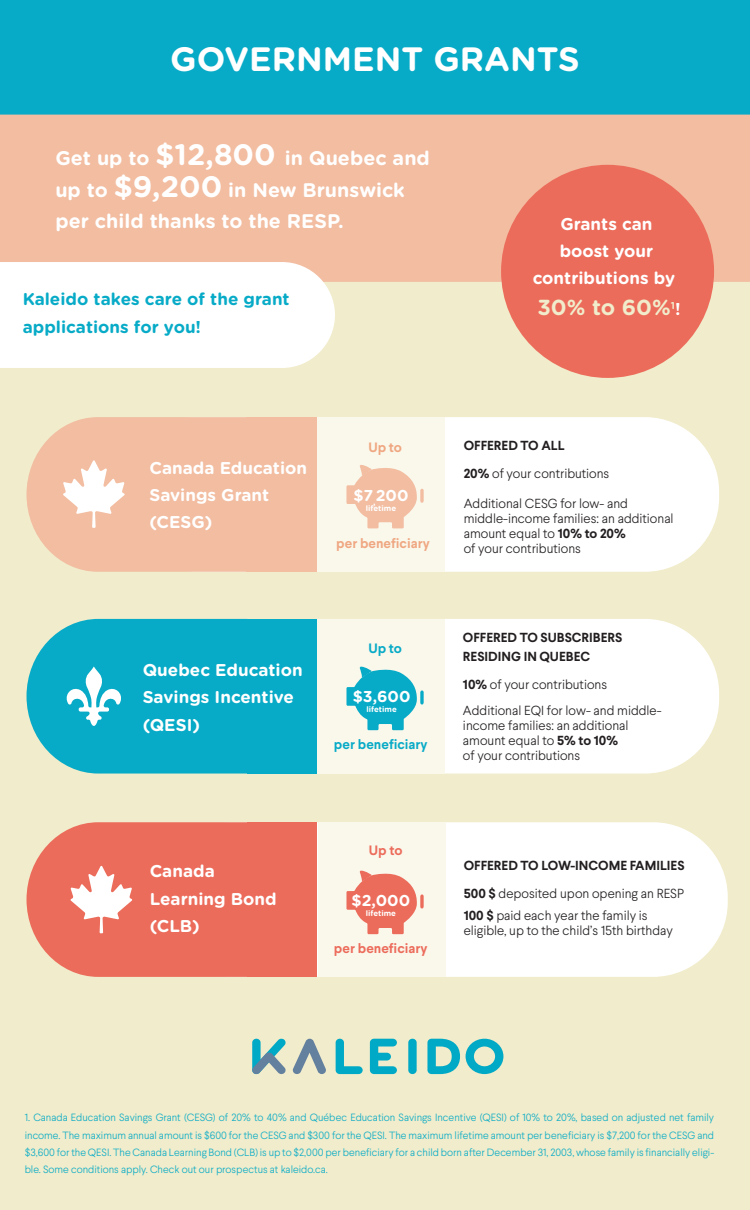
<style>
.page{position:relative;width:750px;height:1210px;background:#fff}
.page>*{position:absolute;margin:0;border:0;box-sizing:border-box;transform-origin:0 0}
.t1{font:700 33.75px "Gotham Rounded";color:#fff}
.t2{font:700 21.75px "Gotham Rounded";color:#f1eccb}
.t3{font:700 19.73px/31.5px "Gotham Rounded";color:#fff}
.t4{font:700 17.02px/27.3px "Gotham Rounded";color:#fff}
.t5{font:700 17.02px/27.3px "Gotham Rounded";color:#08abc7}
.t6{font:700 15.75px "Gotham Rounded";color:#fff}
.t7{font:700 13.58px "Larsseit";color:#efa781}
.t8{font:700 13.58px "Larsseit";color:#08abc7}
.t9{font:700 13.58px "Larsseit";color:#ec6c5b}
.t10{font:300 13.12px/15px "Larsseit";color:#231f20}
.t11{font:700 13.12px/18px "Larsseit";color:#231f20}
.t12{font:300 10.5px/17.2px "Larsseit";color:#08abc7;text-align:justify}
.t13{font:700 7.88px "Gotham Rounded";color:#fff}
.s1{font-size:29.55px}
.s2{font-size:17.02px;color:#fff}
.s3{font-weight:700}
.s4{font-weight:300}
</style>
<div class="page">
<div style="left:0;top:86px;width:750px;height:1123px;background:#f1eccb"></div>
<div style="left:445px;top:619px;width:274px;height:154px;background:#fff"></div>
<div style="left:122px;top:417px;width:597px;height:154px;background:#fff;border-radius:74px"></div>
<div style="left:158px;top:822px;width:570px;height:154px;background:#fff;border-radius:75px"></div>
<div style="left:0;top:0;width:750px;height:167px;background:#08abc7"></div>
<div style="left:0;top:115px;width:750px;height:167px;background:#f2bda1"></div>
<div style="left:501px;top:165px;width:213px;height:213px;background:#ec6c5b;border-radius:50%"></div>
<div style="left:0;top:262px;width:335px;height:106px;background:#fff"></div>
<svg style="left:27px;top:619px;width:220px;height:154px;background:#21b2c9"></svg>
<svg style="left:27px;top:417px;width:219px;height:154px;background:#f2c3a9"></svg>
<svg style="left:27px;top:822px;width:220px;height:154px;background:#ed7d6c"></svg>
<div style="left:246px;top:417px;width:71px;height:154px;background:#f2bda1"></div>
<div style="left:247px;top:619px;width:70px;height:154px;background:#08abc7"></div>
<div style="left:247px;top:822px;width:70px;height:154px;background:#ec6c5b"></div>
<div style="left:317px;top:417px;width:128px;height:154px;background:#faf7eb"></div>
<svg style="left:346px;top:465px;width:71px;height:63px"></svg>
<svg style="left:420px;top:490px;width:4px;height:11px"></svg>
<div style="left:317px;top:619px;width:128px;height:154px;background:#faf7eb"></div>
<div style="left:318px;top:822px;width:128px;height:154px;background:#faf7eb"></div>
<svg style="left:346px;top:666px;width:71px;height:64px"></svg>
<svg style="left:420px;top:692px;width:4px;height:10px"></svg>
<svg style="left:346px;top:870px;width:71px;height:64px"></svg>
<svg style="left:420px;top:896px;width:4px;height:10px"></svg>
<svg style="left:427px;top:1038px;width:33px;height:35px"></svg>
<svg style="left:292px;top:1038px;width:34px;height:36px"></svg>
<div style="left:408px;top:1038px;width:9px;height:35px;background:#00a9c6;border-radius:4px"></div>
<svg style="left:370px;top:1038px;width:27px;height:35px"></svg>
<svg style="left:252px;top:1038px;width:34px;height:36px"></svg>
<svg style="left:466px;top:1038px;width:37px;height:35px"></svg>
<svg style="left:336px;top:1038px;width:27px;height:35px"></svg>
<h1 class="t1" style="left:170px;top:35px;width:411px">GOVERNMENT GRANTS</h1>
<h3 class="t3" style="left:55px;top:141px;width:376px">Get up to <span class="s1">$12,800</span> in Quebec and up to <span class="s1">$9,200</span> in New Brunswick per child thanks to the RESP.</h3>
<h3 class="t5" style="left:23px;top:285px;width:269px">Kaleido takes care of the grant applications for you!</h3>
<h3 class="t4" style="left:533px;top:209px;width:144px;text-align:center">Grants can boost your contributions by</h3>
<h2 class="t2" style="left:537px;top:291px;width:145px">30% to 60%<sup>1</sup><span class="s2">!</span></h2>
<h3 class="t4" style="left:149px;top:453px;width:159px">Canada Education<br>Savings Grant (CESG)</h3>
<p class="t7" style="left:368px;top:438px;width:35px">Up to</p>
<h3 class="t6" style="left:354px;top:483px;width:57px">$7<sub>,</sub>200</h3>
<p class="t13" style="left:366px;top:502px;width:32px">lifetime</p>
<p class="t7" style="left:336px;top:534px;width:95px">per beneficiary</p>
<h3 class="t4" style="left:143px;top:655px;width:161px">Quebec Education<br>Savings Incentive (QESI)</h3>
<p class="t8" style="left:368px;top:640px;width:35px">Up to</p>
<h3 class="t6" style="left:353px;top:684px;width:59px">$3,600</h3>
<p class="t13" style="left:366px;top:703px;width:32px">lifetime</p>
<p class="t8" style="left:334px;top:735px;width:95px">per beneficiary</p>
<h3 class="t4" style="left:150px;top:856px;width:129px">Canada<br>Learning Bond (CLB)</h3>
<p class="t9" style="left:369px;top:841px;width:35px">Up to</p>
<h3 class="t6" style="left:352px;top:888px;width:60px">$2,000</h3>
<p class="t13" style="left:366px;top:907px;width:32px">lifetime</p>
<p class="t9" style="left:334px;top:939px;width:95px">per beneficiary</p>
<p class="t10" style="left:464px;top:431px;width:147px;line-height:28.5px"><span class="s3">OFFERED TO ALL<br>20%</span> of your contributions</p>
<p class="t10" style="left:464px;top:496px;width:211px">Additional CESG for low- and middle-income families: an additional amount equal to <span class="s3">10% to 20%<br></span>of your contributions</p>
<p class="t11" style="left:463px;top:629px;width:161px">OFFERED TO SUBSCRIBERS<br>RESIDING IN QUEBEC</p>
<p class="t10" style="left:463px;top:671px;width:200px;line-height:25.5px"><span class="s3">10%</span> of your contributions<br>Additional EQI for low- and middle-</p>
<p class="t10" style="left:463px;top:717px;width:167px">income families: an additional amount equal to <span class="s3">5% to 10% </span>of your contributions</p>
<p class="t11" style="left:464px;top:851px;width:222px;line-height:28.5px">OFFERED TO LOW-INCOME FAMILIES<br>500 $ <span class="s4">deposited upon opening an RESP</span></p>
<p class="t10" style="left:464px;top:907px;width:211px"><span class="s3">100 $</span> paid each year the family is eligible, up to the child’s 15th birthday</p>
<p class="t12" style="left:25px;top:1108px;width:691px">1. Canada Education Savings Grant (CESG) of 20% to 40% and Québec Education Savings Incentive (QESI) of 10% to 20%, based on adjusted net family income. The maximum annual amount is $600 for the CESG and $300 for the QESI. The maximum lifetime amount per beneficiary is $7,200 for the CESG and $3,600 for the QESI. The Canada Learning Bond (CLB) is up to $2,000 per beneficiary for a child born after December 31, 2003, whose family is financially eligi&shy;ble. Some conditions apply. Check out our prospectus at kaleido.ca.</p>
</div>
